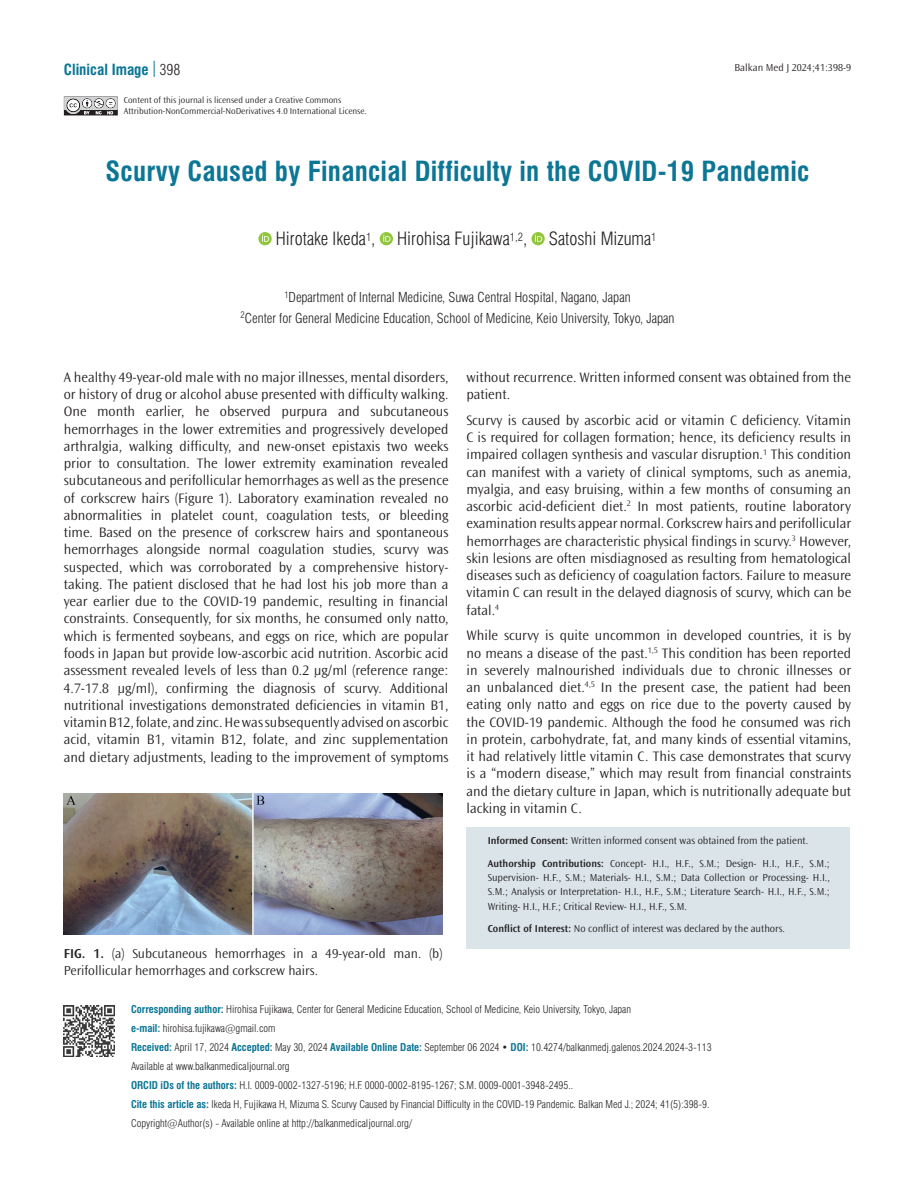
<style>
.page{position:relative;width:915px;height:1191px;background:#fff}
.page>*{position:absolute;margin:0;border:0;box-sizing:border-box;transform-origin:0 0}
.t1{font:27px "Swiss Condensed Bold Tr";letter-spacing:.01em;color:#0c7695}
.t2{font:18px "Swiss Condensed Light Tr";color:#231f20}
.t3{font:15px "Swiss Condensed Bold Tr";color:#0c7695}
.t4{font:300 14.25px/17.2px "Ocean Sans Std";color:#231f20;text-align:justify}
.t5{font:13.5px/20.7px "Swiss Condensed Light Tr";color:#231f20;text-align:center}
.t6{font:300 13.5px/16.5px "Ocean Sans Std";color:#231f20}
.t7{font:10.5px/18.9px "Swiss Condensed Light Tr";color:#231f20}
.t8{font:300 10.5px/14.2px "Ocean Sans Std";color:#231f20}
.t9{font:300 9px/10.5px "Ocean Sans Std";color:#231f20}
.s1{font-family:"Swiss Condensed Light Tr";color:#231f20}
.s2{font-weight:600}
.s3{font-family:"Swiss Condensed Bold Tr";color:#0c7695}
</style>
<div class="page">
<svg style="left:154px;top:61px;width:1px;height:16px"></svg>
<svg style="left:64px;top:97px;width:54px;height:18px"></svg>
<div style="left:466px;top:827px;width:383px;height:122px;background:#dae4e9"></div>
<img style="left:64px;top:1005px;width:51px;height:51px">
<svg style="left:258px;top:232px;width:13px;height:13px"></svg>
<svg style="left:262px;top:234px;width:7px;height:8px"></svg>
<svg style="left:379px;top:232px;width:14px;height:13px"></svg>
<svg style="left:383px;top:234px;width:7px;height:8px"></svg>
<svg style="left:531px;top:232px;width:13px;height:13px"></svg>
<svg style="left:535px;top:234px;width:7px;height:8px"></svg>
<img style="left:64px;top:793px;width:378px;height:141px">
<p class="t3" style="left:64px;top:61px;width:118px">Clinical Image <span class="s1">398</span></p>
<p class="t9" style="left:124px;top:95px;width:244px">Content of this journal is licensed under a Creative Commons<br>Attribution-NonCommercial-NoDerivatives 4.0 International License.</p>
<p class="t8" style="left:734px;top:61px;width:118px">Balkan Med J 2024;41:398-9</p>
<h1 class="t1" style="left:105px;top:155px;width:705px">Scurvy Caused by Financial Difficulty in the COVID-19 Pandemic</h1>
<p class="t2" style="left:276px;top:228px;width:382px">Hirotake Ikeda<sup>1</sup>, Hirohisa Fujikawa<sup>1,2</sup>, Satoshi Mizuma<sup>1</sup></p>
<p class="t5" style="left:240px;top:287px;width:435px"><sup>1</sup>Department of Internal Medicine, Suwa Central Hospital, Nagano, Japan<br><sup>2</sup>Center for General Medicine Education, School of Medicine, Keio University, Tokyo, Japan</p>
<p class="t4" style="left:64px;top:369px;width:386px">A healthy 49-year-old male with no major illnesses, mental disorders, or history of drug or alcohol abuse presented with difficulty walking.<br>One month earlier, he observed purpura and subcutaneous hemorrhages in the lower extremities and progressively developed arthralgia, walking difficulty, and new-onset epistaxis two weeks prior to consultation. The lower extremity examination revealed subcutaneous and perifollicular hemorrhages as well as the presence of corkscrew hairs (Figure 1). Laboratory examination revealed no abnormalities in platelet count, coagulation tests, or bleeding time. Based on the presence of corkscrew hairs and spontaneous hemorrhages alongside normal coagulation studies, scurvy was suspected, which was corroborated by a comprehensive history&shy;taking. The patient disclosed that he had lost his job more than a year earlier due to the COVID-19 pandemic, resulting in financial constraints. Consequently, for six months, he consumed only natto, which is fermented soybeans, and eggs on rice, which are popular foods in Japan but provide low-ascorbic acid nutrition. Ascorbic acid assessment revealed levels of less than 0.2 μg/ml (reference range:<br>4.7-17.8 µg/ml), confirming the diagnosis of scurvy. Additional nutritional investigations demonstrated deficiencies in vitamin B1, vitamin B12, folate, and zinc. He was subsequently advised on ascorbic acid, vitamin B1, vitamin B12, folate, and zinc supplementation and dietary adjustments, leading to the improvement of symptoms</p>
<p class="t4" style="left:466px;top:369px;width:386px">without recurrence. Written informed consent was obtained from the patient.</p>
<p class="t4" style="left:466px;top:412px;width:386px">Scurvy is caused by ascorbic acid or vitamin C deficiency. Vitamin C is required for collagen formation; hence, its deficiency results in impaired collagen synthesis and vascular disruption.<sup>1</sup> This condition can manifest with a variety of clinical symptoms, such as anemia, myalgia, and easy bruising, within a few months of consuming an ascorbic acid-deficient diet.<sup>2</sup> In most patients, routine laboratory examination results appear normal. Corkscrew hairs and perifollicular hemorrhages are characteristic physical findings in scurvy.<sup>3</sup> However, skin lesions are often misdiagnosed as resulting from hematological diseases such as deficiency of coagulation factors. Failure to measure vitamin C can result in the delayed diagnosis of scurvy, which can be fatal.<sup>4</sup></p>
<p class="t4" style="left:466px;top:627px;width:386px">While scurvy is quite uncommon in developed countries, it is by no means a disease of the past.<sup>1,5</sup> This condition has been reported in severely malnourished individuals due to chronic illnesses or an unbalanced diet.<sup>4,5</sup> In the present case, the patient had been eating only natto and eggs on rice due to the poverty caused by the COVID-19 pandemic. Although the food he consumed was rich in protein, carbohydrate, fat, and many kinds of essential vitamins, it had relatively little vitamin C. This case demonstrates that scurvy is a “modern disease,” which may result from financial constraints and the dietary culture in Japan, which is nutritionally adequate but lacking in vitamin C.</p>
<p class="t8" style="left:487px;top:829px;width:343px;line-height:22.8px"><span class="s2">Informed Consent:</span> Written informed consent was obtained from the patient.<br><span class="s2">Authorship Contributions:</span> Concept- H.I., H.F., S.M.; Design- H.I., H.F., S.M.;</p>
<p class="t8" style="left:487px;top:870px;width:343px;text-align:justify">Supervision- H.F., S.M.; Materials- H.I., S.M.; Data Collection or Processing- H.I., S.M.; Analysis or Interpretation- H.I., H.F., S.M.; Literature Search- H.I., H.F., S.M.; Writing- H.I., H.F.; Critical Review- H.I., H.F., S.M.</p>
<p class="t8" style="left:487px;top:922px;width:298px"><span class="s2">Conflict of Interest:</span> No conflict of interest was declared by the authors.</p>
<p class="t6" style="left:64px;top:945px;width:380px"><span class="s2">FIG. 1.</span> (a) Subcutaneous hemorrhages in a 49-year-old man. (b)<br>Perifollicular hemorrhages and corkscrew hairs.</p>
<p class="t7" style="left:131px;top:1000px;width:582px"><span class="s3">Corresponding author:</span> Hirohisa Fujikawa, Center for General Medicine Education, School of Medicine, Keio University, Tokyo, Japan<br><span class="s3">e-mail:</span> hirohisa.fujikawa@gmail.com<br><span class="s3">Received:</span> April 17, 2024 <span class="s3">Accepted:</span> May 30, 2024 <span class="s3">Available Online Date:</span> September 06 2024 • <span class="s3">DOI:</span> 10.4274/balkanmedj.galenos.2024.2024-3-113<br>Available at www.balkanmedicaljournal.org<br><span class="s3">ORCID iDs of the authors:</span> H.I. 0009-0002-1327-5196; H.F. 0000-0002-8195-1267; S.M. 0009-0001-3948-2495..<br><span class="s3">Cite this article as:</span> Ikeda H, Fujikawa H, Mizuma S. Scurvy Caused by Financial Difficulty in the COVID-19 Pandemic. Balkan Med J.; 2024; 41(5):398-9.<br>Copyright@Author(s) - Available online at http://balkanmedicaljournal.org/</p>
</div>
